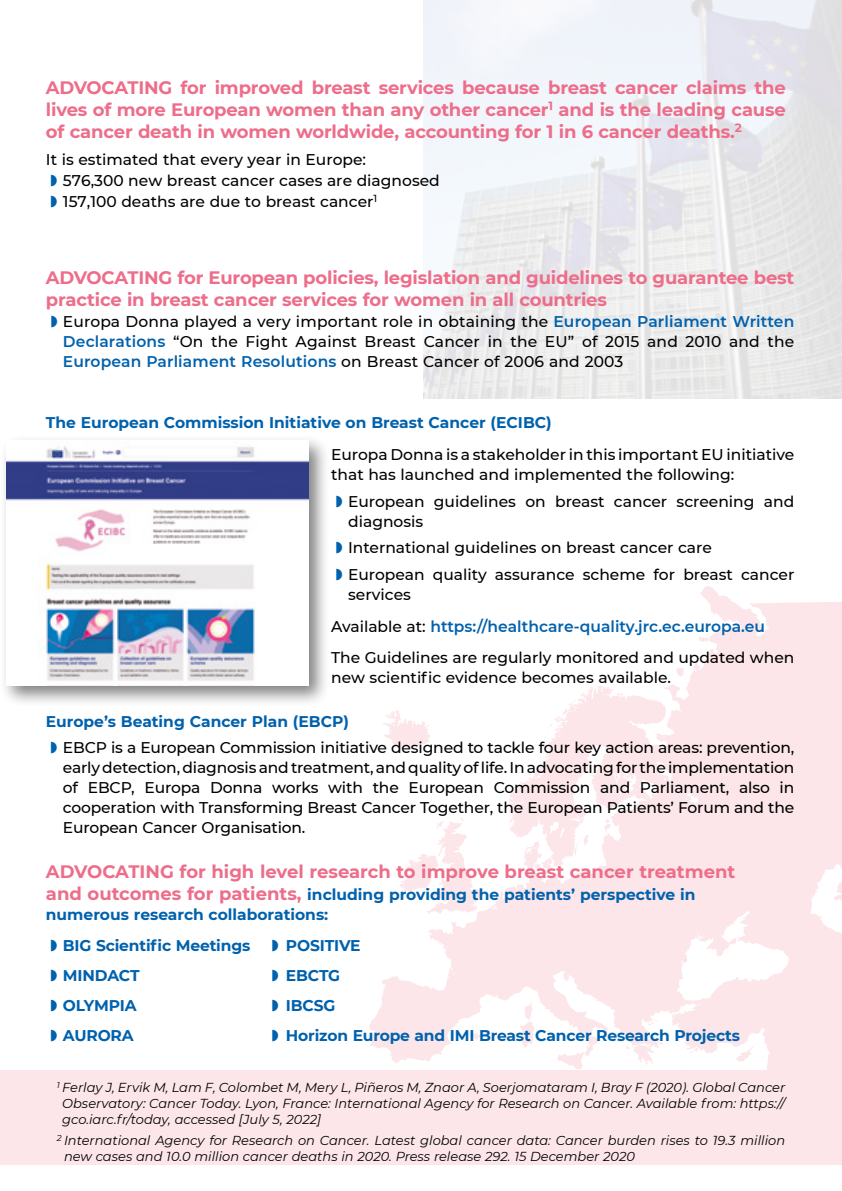
<style>
.page{position:relative;width:842px;height:1191px;background:#fff}
.page>*{position:absolute;margin:0;border:0;box-sizing:border-box;transform-origin:0 0}
.t1{font:700 18px/22px "Montserrat";letter-spacing:-.01em;color:#ed6d8a}
.t2{font:500 15.6px/20px "Montserrat";color:#000}
.t3{font:700 15.6px/20px "Montserrat";letter-spacing:-.005em;color:#0061ad}
.t4{font:italic 13px/16px "Montserrat";color:#000;text-align:justify}
.s1{font-weight:600;color:#0061ad}
.s2{font-size:18px;color:#ed6d8a}
</style>
<div class="page">
<img style="left:423px;top:0;width:419px;height:399px">
<svg style="left:369px;top:585px;width:473px;height:485px;fill:#fce6ea"></svg>
<div style="left:1px;top:1070px;width:841px;height:95px;background:#fce6ea"></div>
<div style="left:0;top:434px;width:330px;height:273px;background:#000;opacity:.5"></div>
<img style="left:6px;top:441px;width:302px;height:245px">
<p class="t1" style="left:46px;top:76px;width:741px;text-align:justify">ADVOCATING for improved breast services because breast cancer claims the lives of more European women than any other cancer<sup>1</sup> and is the leading cause of cancer death in women worldwide, accounting for 1 in 6 cancer deaths.<sup>2</sup></p>
<p class="t2" style="left:63px;top:148px;width:378px;line-height:21px;text-indent:-17px">It is estimated that every year in Europe:<br>576,300 new breast cancer cases are diagnosed<br>157,100 deaths are due to breast cancer<sup>1</sup></p>
<p class="t1" style="left:46px;top:266px;width:750px">ADVOCATING for European policies, legislation and guidelines to guarantee best practice in breast cancer services for women in all countries</p>
<p class="t2" style="left:63px;top:311px;width:733px;text-align:justify">Europa Donna played a very important role in obtaining the <span class="s1">European Parliament Written Declarations</span> “On the Fight Against Breast Cancer in the EU” of 2015 and 2010 and the <span class="s1">European Parliament Resolutions</span> on Breast Cancer of 2006 and 2003</p>
<p class="t3" style="left:46px;top:412px;width:507px">The European Commission Initiative on Breast Cancer (ECIBC)</p>
<p class="t2" style="left:331px;top:444px;width:465px">Europa Donna is a stakeholder in this important EU initiative that has launched and implemented the following:</p>
<p class="t2" style="left:348px;top:490px;width:448px">European guidelines on breast cancer screening and diagnosis</p>
<p class="t2" style="left:348px;top:534px;width:448px;line-height:26.6px">International guidelines on breast cancer care<br>European quality assurance scheme for breast cancer</p>
<p class="t2" style="left:331px;top:578px;width:465px;line-height:31.4px;text-indent:17px">services<br>Available at: <span class="s1">https://healthcare-quality.jrc.ec.europa.eu<br></span>The Guidelines are regularly monitored and updated when</p>
<p class="t2" style="left:331px;top:666px;width:341px">new scientific evidence becomes available.</p>
<p class="t3" style="left:46px;top:710px;width:304px">Europe’s Beating Cancer Plan (EBCP)</p>
<p class="t2" style="left:63px;top:737px;width:733px;text-align:justify">EBCP is a European Commission initiative designed to tackle four key action areas: prevention, early detection, diagnosis and treatment, and quality of life. In advocating for the implementation of EBCP, Europa Donna works with the European Commission and Parliament, also in cooperation with Transforming Breast Cancer Together, the European Patients’ Forum and the European Cancer Organisation.</p>
<p class="t1" style="left:46px;top:859px;width:691px">ADVOCATING for high level research to improve breast cancer treatment</p>
<p class="t3" style="left:46px;top:883px;width:651px"><span class="s2">and outcomes for patients,</span> including providing the patients’ perspective in numerous research collaborations:</p>
<p class="t3" style="left:63px;top:934px;width:189px">BIG Scientific Meetings</p>
<p class="t3" style="left:286px;top:934px;width:76px">POSITIVE</p>
<p class="t3" style="left:63px;top:964px;width:78px">MINDACT</p>
<p class="t3" style="left:286px;top:964px;width:56px">EBCTG</p>
<p class="t3" style="left:63px;top:994px;width:75px">OLYMPIA</p>
<p class="t3" style="left:286px;top:994px;width:51px">IBCSG</p>
<p class="t3" style="left:63px;top:1024px;width:72px">AURORA</p>
<p class="t3" style="left:286px;top:1024px;width:456px">Horizon Europe and IMI Breast Cancer Research Projects</p>
<p class="t4" style="left:62px;top:1079px;width:724px;text-indent:-6px"><sup>1</sup> Ferlay J, Ervik M, Lam F, Colombet M, Mery L, Piñeros M, Znaor A, Soerjomataram I, Bray F (2020). Global Cancer Observatory: Cancer Today. Lyon, France: International Agency for Research on Cancer. Available from: https:// gco.iarc.fr/today, accessed [July 5, 2022]</p>
<p class="t4" style="left:64px;top:1132px;width:723px;text-indent:-7px"><sup>2</sup> International Agency for Research on Cancer. Latest global cancer data: Cancer burden rises to 19.3 million new cases and 10.0 million cancer deaths in 2020. Press release 292. 15 December 2020</p>
</div>
